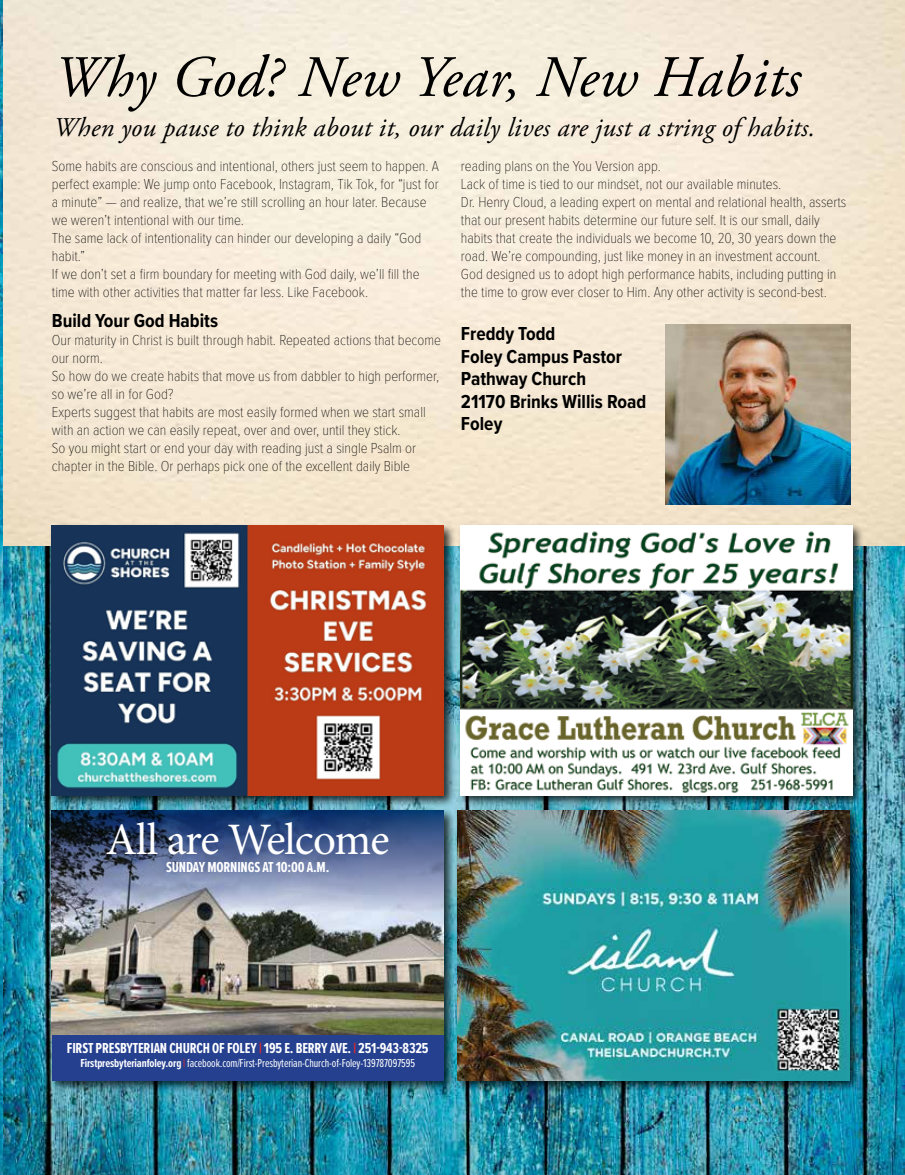
<style>
.page{position:relative;width:905px;height:1175px;background:#fff}
.page>*{position:absolute;margin:0;border:0;box-sizing:border-box;transform-origin:0 0}
.t1{font:italic 58.5px "Adobe Garamond Pro";letter-spacing:.01em;color:#000}
.t2{font:45px "Minion Pro";letter-spacing:-.025em;color:#fff}
.t3{font:italic 27px "Adobe Garamond Pro";letter-spacing:.01em;color:#000}
.t4{font:700 19.5px/22.5px "Proxima Nova Cond";color:#000}
.t5{font:100 15px/18px "Proxima Nova Cond";color:#000}
.t6{font:700 15px "Proxima Nova Ex Cn";letter-spacing:-.01em;color:#fff}
.t7{font:12px "Proxima Nova Ex Cn";letter-spacing:-.01em;color:#fff}
.s1{color:#e9262b}
.s2{font-weight:700}
</style>
<div class="page">
<img style="left:0;top:0;width:904px;height:1174px">
<img style="left:4px;top:0;width:900px;height:545px">
<div style="left:49px;top:808px;width:407px;height:285px;background:#000;opacity:.75"></div>
<img style="left:52px;top:912px;width:391px;height:122px">
<svg style="left:52px;top:810px;width:391px;height:102px;background:#5e6f94"></svg>
<div style="left:52px;top:1034px;width:391px;height:46px;background:#25408f"></div>
<div style="left:49px;top:522px;width:407px;height:286px;background:#000;opacity:.75"></div>
<img style="left:52px;top:525px;width:391px;height:270px">
<div style="left:457px;top:522px;width:407px;height:286px;background:#000;opacity:.75"></div>
<img style="left:460px;top:525px;width:392px;height:270px">
<div style="left:454px;top:807px;width:407px;height:286px;background:#000;opacity:.75"></div>
<img style="left:457px;top:810px;width:392px;height:270px">
<img style="left:665px;top:325px;width:185px;height:179px">
<h1 class="t1" style="left:54px;top:42px;width:748px">Why God? New Year, New Habits</h1>
<h3 class="t3" style="left:54px;top:111px;width:763px">When you pause to think about it, our daily lives are just a string of habits.</h3>
<p class="t5" style="left:52px;top:156px;width:388px">Some habits are conscious and intentional, others just seem to happen. A perfect example: We jump onto Facebook, Instagram, Tik Tok, for “just for a minute” — and realize, that we’re still scrolling an hour later. Because we weren’t intentional with our time.<br>The same lack of intentionality can hinder our developing a daily “God habit.”<br>If we don’t set a firm boundary for meeting with God daily, we’ll fill the time with other activities that matter far less. Like Facebook.</p>
<h3 class="t4" style="left:52px;top:308px;width:168px">Build Your God Habits</h3>
<p class="t5" style="left:52px;top:330px;width:390px">Our maturity in Christ is built through habit. Repeated actions that become our norm.<br>So how do we create habits that move us from dabbler to high performer, so we’re all in for God?<br>Experts suggest that habits are most easily formed when we start small with an action we can easily repeat, over and over, until they stick.<br>So you might start or end your day with reading just a single Psalm or chapter in the Bible. Or perhaps pick one of the excellent daily Bible</p>
<p class="t5" style="left:461px;top:156px;width:387px">reading plans on the You Version app.<br>Lack of time is tied to our mindset, not our available minutes.<br>Dr. Henry Cloud, a leading expert on mental and relational health, asserts that our present habits determine our future self. It is our small, daily habits that create the individuals we become 10, 20, 30 years down the road. We’re compounding, just like money in an investment account.<br>God designed us to adopt high performance habits, including putting in the time to grow ever closer to Him. Any other activity is second-best.</p>
<h3 class="t4" style="left:461px;top:322px;width:187px">Freddy Todd<br>Foley Campus Pastor<br>Pathway Church<br>21170 Brinks Willis Road<br>Foley</h3>
<h2 class="t2" style="left:106px;top:809px;width:285px">All are Welcome</h2>
<p class="t6" style="left:166px;top:856px;width:165px">SUNDAY MORNINGS AT 10:00 A.M.</p>
<p class="t6" style="left:67px;top:1036px;width:363px">FIRST PRESBYTERIAN CHURCH OF FOLEY <span class="s1">|</span> 195 E. BERRY AVE. <span class="s1">|</span> 251-943-8325</p>
<p class="t7" style="left:80px;top:1054px;width:336px"><span class="s2">Firstpresbyterianfoley.org</span> <span class="s1">|</span> facebook.com/First-Presbyterian-Church-of-Foley-139787097595</p>
</div>
